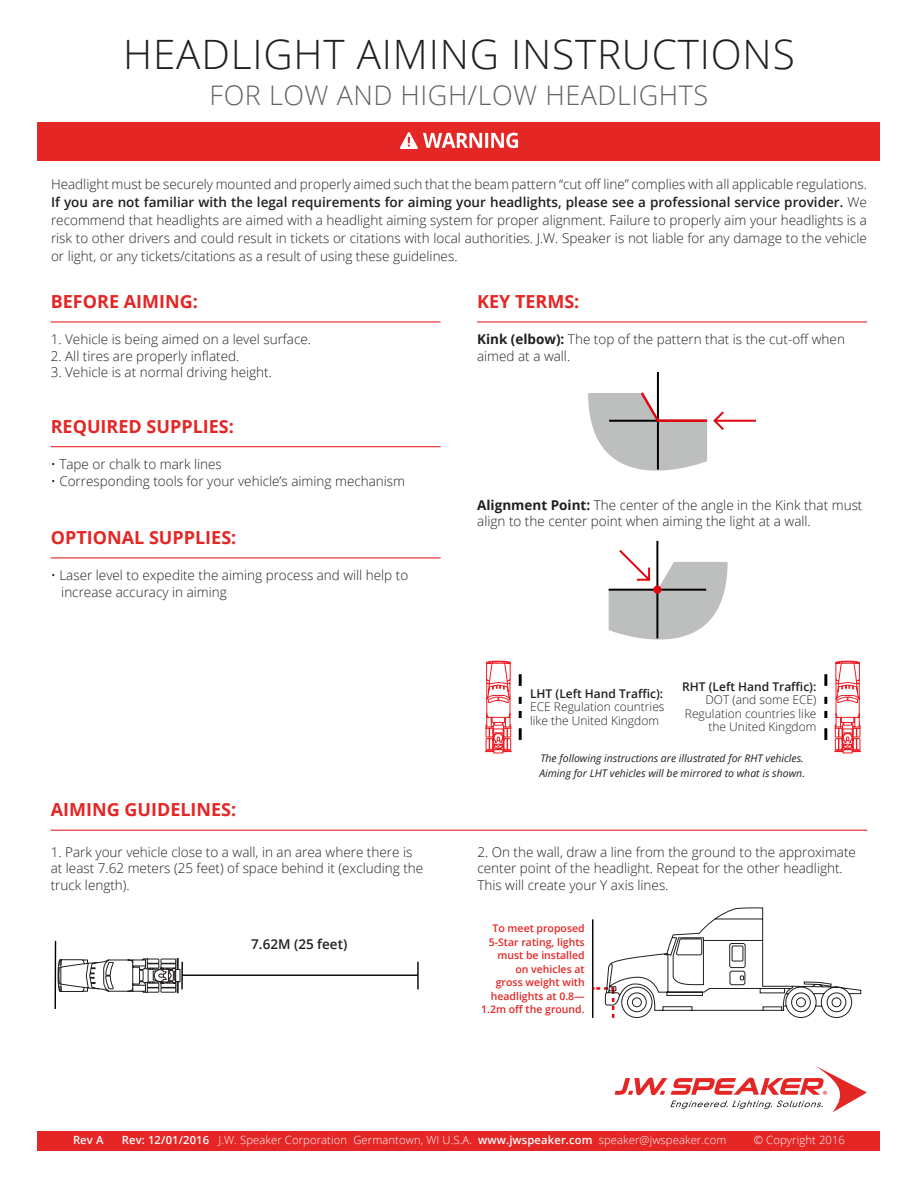
<style>
.page{position:relative;width:918px;height:1188px;background:#fff}
.page>*{position:absolute;margin:0;border:0;box-sizing:border-box;transform-origin:0 0}
.t1{font:300 40.5px "Open Sans";letter-spacing:.02em;color:#231f20}
.t2{font:300 27px "Open Sans";letter-spacing:.02em;color:#636366}
.Section_Title{font:700 18px "Open Sans";color:#e42625}
.Instruction_Copy{font:300 13.5px/16.5px "Open Sans";color:#231f20}
.t3{font:600 13.5px "Open Sans";color:#231f20}
.t4{font:300 12px/13.5px "Open Sans";color:#231f20;text-align:justify}
.t5{font:600 12px "Open Sans";color:#231f20}
.t6{font:300 11.25px "Open Sans";letter-spacing:.01em;color:#fff}
.t7{font:600 11.25px "Open Sans";color:#fff}
.t8{font:600 10.5px/13.5px "Open Sans";color:#e42625;text-align:right}
.Instruction_Copy-2{font:italic 10.5px/15px "Open Sans";color:#231f20}
.s1{font-weight:600}
.s2{font-weight:700}
</style>
<div class="page">
<div style="left:38px;top:122px;width:842px;height:38px;background:#e42625"></div>
<svg style="left:400px;top:132px;width:118px;height:17px"></svg>
<hr style="left:51px;top:321px;width:390px;height:2px;background:#e42625">
<hr style="left:477px;top:321px;width:390px;height:2px;background:#e42625">
<hr style="left:51px;top:446px;width:390px;height:1px;background:#e42625">
<hr style="left:51px;top:557px;width:390px;height:2px;background:#e42625">
<hr style="left:51px;top:830px;width:816px;height:1px;background:#e42625">
<hr style="left:657px;top:372px;width:2px;height:98px;background:#000">
<svg style="left:588px;top:390px;width:168px;height:81px"></svg>
<hr style="left:656px;top:541px;width:2px;height:97px;background:#000">
<svg style="left:609px;top:548px;width:119px;height:92px"></svg>
<div style="left:38px;top:1131px;width:842px;height:19px;background:#e42625"></div>
<svg style="left:615px;top:1066px;width:252px;height:46px"></svg>
<svg style="left:519px;top:674px;width:3px;height:12px"></svg>
<svg style="left:519px;top:697px;width:3px;height:21px"></svg>
<svg style="left:519px;top:728px;width:3px;height:12px"></svg>
<svg style="left:485px;top:661px;width:27px;height:92px"></svg>
<svg style="left:824px;top:674px;width:3px;height:12px"></svg>
<svg style="left:824px;top:697px;width:3px;height:21px"></svg>
<svg style="left:824px;top:728px;width:3px;height:12px"></svg>
<svg style="left:835px;top:661px;width:26px;height:92px"></svg>
<hr style="left:181px;top:962px;width:2px;height:27px;background:#000">
<hr style="left:417px;top:962px;width:2px;height:27px;background:#000">
<hr style="left:182px;top:975px;width:236px;height:1px;background:#000">
<svg style="left:58px;top:958px;width:122px;height:36px"></svg>
<hr style="left:55px;top:941px;width:1px;height:68px;background:#000">
<hr style="left:592px;top:919px;width:1px;height:99px;background:#000">
<svg style="left:593px;top:907px;width:269px;height:111px"></svg>
<p class="t1" style="left:123px;top:26px;width:673px">HEADLIGHT AIMING INSTRUCTIONS</p>
<p class="t2" style="left:210px;top:77px;width:500px">FOR LOW AND HIGH/LOW HEADLIGHTS</p>
<p class="Instruction_Copy" style="left:51px;top:174px;width:818px;line-height:18px;text-align:justify">Headlight must be securely mounted and properly aimed such that the beam pattern “cut off line” complies with all applicable regulations.<br><span class="s1">If you are not familiar with the legal requirements for aiming your headlights, please see a professional service provider.</span> We recommend that headlights are aimed with a headlight aiming system for proper alignment. Failure to properly aim your headlights is a risk to other drivers and could result in tickets or citations with local authorities. J.W. Speaker is not liable for any damage to the vehicle or light, or any tickets/citations as a result of using these guidelines.</p>
<p class="Section_Title" style="left:51px;top:289px;width:149px">BEFORE AIMING:</p>
<p class="Section_Title" style="left:477px;top:289px;width:104px">KEY TERMS:</p>
<p class="Instruction_Copy" style="left:51px;top:331px;width:262px">1. Vehicle is being aimed on a level surface.</p>
<p class="Instruction_Copy" style="left:51px;top:347px;width:190px">2. All tires are properly inflated.</p>
<p class="Instruction_Copy" style="left:51px;top:364px;width:223px">3. Vehicle is at normal driving height.</p>
<p class="Section_Title" style="left:51px;top:413px;width:185px">REQUIRED SUPPLIES:</p>
<p class="Instruction_Copy" style="left:51px;top:456px;width:173px">• Tape or chalk to mark lines</p>
<p class="Instruction_Copy" style="left:51px;top:472px;width:356px">• Corresponding tools for your vehicle’s aiming mechanism</p>
<p class="Section_Title" style="left:51px;top:525px;width:187px">OPTIONAL SUPPLIES:</p>
<p class="Instruction_Copy" style="left:61px;top:567px;width:349px;text-indent:-11px">• Laser level to expedite the aiming process and will help to increase accuracy in aiming</p>
<p class="Section_Title" style="left:51px;top:797px;width:187px">AIMING GUIDELINES:</p>
<p class="Instruction_Copy" style="left:51px;top:843px;width:374px">1. Park your vehicle close to a wall, in an area where there is at least 7.62 meters (25 feet) of space behind it (excluding the truck length).</p>
<p class="t3" style="left:251px;top:935px;width:98px">7.62M (25 feet)</p>
<p class="Instruction_Copy" style="left:477px;top:331px;width:369px"><span class="s2">Kink (elbow):</span> The top of the pattern that is the cut-off when aimed at a wall.</p>
<p class="Instruction_Copy" style="left:477px;top:496px;width:387px"><span class="s2">Alignment Point:</span> The center of the angle in the Kink that must align to the center point when aiming the light at a wall.</p>
<p class="t4" style="left:530px;top:686px;width:136px"><span class="s1">LHT (Left Hand Traffic):<br></span>ECE Regulation countries like the United Kingdom</p>
<p class="t5" style="left:682px;top:678px;width:136px">RHT (Left Hand Traffic):</p>
<p class="t4" style="left:685px;top:693px;width:133px;text-align:right">DOT (and some ECE)<br>Regulation countries like the United Kingdom</p>
<p class="Instruction_Copy-2" style="left:539px;top:751px;width:267px">The following instructions are illustrated for RHT vehicles.<br>Aiming for LHT vehicles will be mirrored to what is shown.</p>
<p class="Instruction_Copy" style="left:477px;top:843px;width:380px">2. On the wall, draw a line from the ground to the approximate center point of the headlight. Repeat for the other headlight.<br>This will create your Y axis lines.</p>
<p class="t8" style="left:481px;top:922px;width:105px">To meet proposed<br>5-Star rating, lights must be installed<br>on vehicles at<br>gross weight with headlights at 0.8—<br>1.2m off the ground.</p>
<p class="t7" style="left:73px;top:1132px;width:32px">Rev A</p>
<p class="t6" style="left:122px;top:1132px;width:606px"><span class="s1">Rev: 12/01/2016</span> J.W. Speaker Corporation Germantown, WI U.S.A. <span class="s1">www.jwspeaker.com</span> speaker@jwspeaker.com</p>
<p class="t6" style="left:754px;top:1132px;width:93px">© Copyright 2016</p>
</div>
